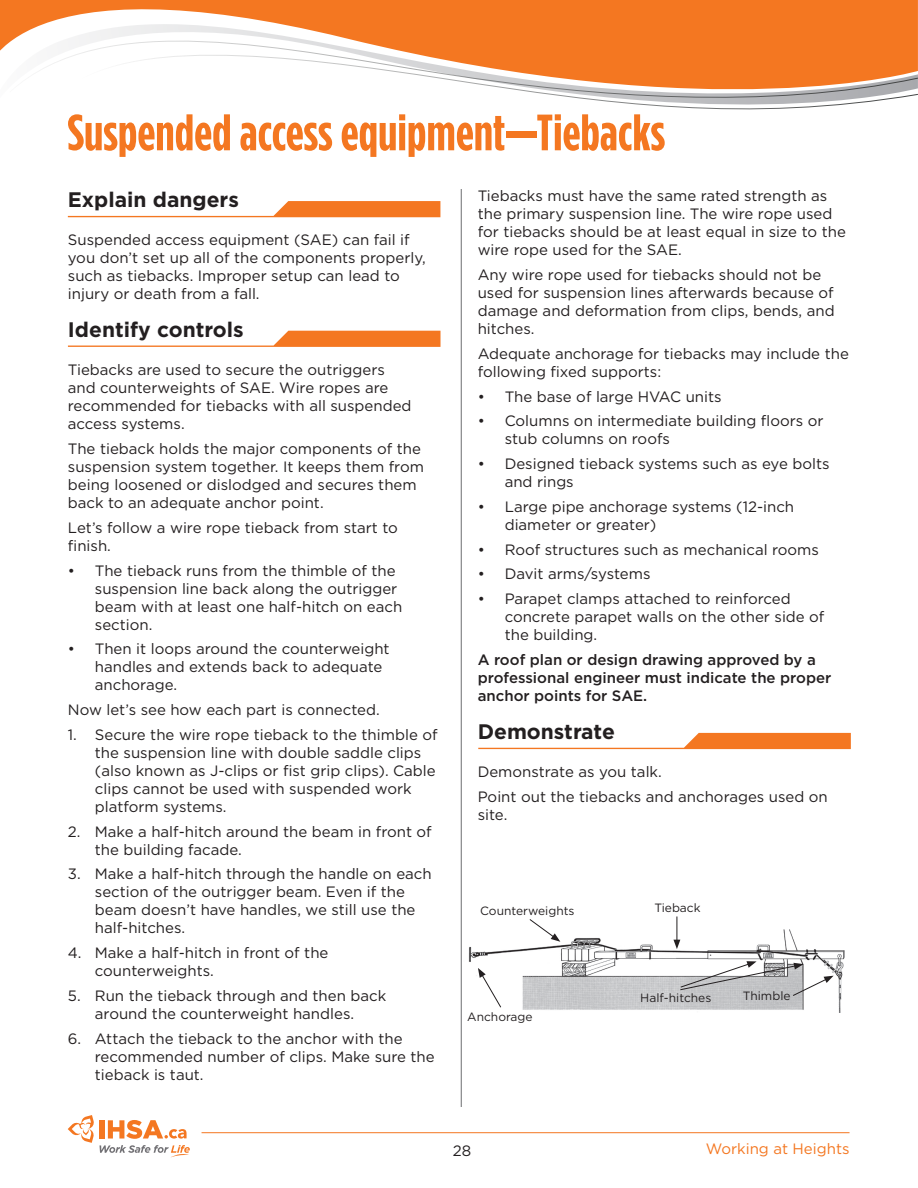
<style>
.page{position:relative;width:918px;height:1188px;background:#fff}
.page>*{position:absolute;margin:0;border:0;box-sizing:border-box;transform-origin:0 0}
.t1{font:700 51px "Gotham Condensed";color:#f47721}
.t2{font:700 21px "Gotham";color:#231f20}
.t3{font:15px/18px "Gotham";color:#231f20}
.t4{font:500 15px/18px "Gotham";color:#231f20}
.t5{font:15px "Gotham";color:#f47721}
.t6{font:12px "Gotham";color:#231f20}
</style>
<div class="page">
<svg style="left:0;top:0;width:918px;height:51px;fill:#f47721"></svg>
<svg style="left:8px;top:39px;width:910px;height:30px"></svg>
<svg style="left:53px;top:53px;width:865px;height:57px"></svg>
<hr style="left:461px;top:189px;width:1px;height:918px;background:#6c6d70">
<hr style="left:202px;top:1132px;width:648px;height:1px;background:#f47721">
<svg style="left:68px;top:1115px;width:26px;height:28px"></svg>
<div style="left:99px;top:1120px;width:6px;height:19px;background:#f47721"></div>
<svg style="left:100px;top:1145px;width:90px;height:13px"></svg>
<svg style="left:108px;top:1120px;width:79px;height:19px"></svg>
<img style="left:468px;top:929px;width:377px;height:84px">
<svg style="left:478px;top:733px;width:373px;height:16px"></svg>
<svg style="left:68px;top:201px;width:372px;height:16px"></svg>
<svg style="left:68px;top:331px;width:373px;height:16px"></svg>
<svg style="left:478px;top:968px;width:24px;height:40px"></svg>
<svg style="left:529px;top:919px;width:31px;height:23px"></svg>
<svg style="left:673px;top:916px;width:7px;height:33px"></svg>
<svg style="left:680px;top:961px;width:154px;height:36px"></svg>
<p class="t1" style="left:67px;top:103px;width:599px">Suspended access equipment—Tiebacks</p>
<p class="t3" style="left:478px;top:187px;width:370px">Tiebacks must have the same rated strength as the primary suspension line. The wire rope used for tiebacks should be at least equal in size to the wire rope used for the SAE.</p>
<p class="t3" style="left:478px;top:266px;width:358px">Any wire rope used for tiebacks should not be used for suspension lines afterwards because of damage and deformation from clips, bends, and hitches.</p>
<p class="t3" style="left:478px;top:345px;width:373px">Adequate anchorage for tiebacks may include the following fixed supports:</p>
<p class="t3" style="left:478px;top:387px;width:245px">• The base of large HVAC units</p>
<p class="t3" style="left:505px;top:412px;width:320px;text-indent:-27px">• Columns on intermediate building floors or stub columns on roofs</p>
<p class="t3" style="left:505px;top:455px;width:326px;text-indent:-27px">• Designed tieback systems such as eye bolts and rings</p>
<p class="t3" style="left:505px;top:498px;width:291px;text-indent:-27px">• Large pipe anchorage systems (12-inch diameter or greater)</p>
<p class="t3" style="left:478px;top:540px;width:343px">• Roof structures such as mechanical rooms</p>
<p class="t3" style="left:478px;top:565px;width:174px">• Davit arms/systems</p>
<p class="t3" style="left:505px;top:590px;width:321px;text-indent:-27px">• Parapet clamps attached to reinforced concrete parapet walls on the other side of the building.</p>
<p class="t4" style="left:478px;top:650px;width:355px">A roof plan or design drawing approved by a professional engineer must indicate the proper anchor points for SAE.</p>
<p class="t2" style="left:478px;top:718px;width:139px">Demonstrate</p>
<p class="t3" style="left:478px;top:763px;width:186px">Demonstrate as you talk.</p>
<p class="t3" style="left:478px;top:788px;width:352px">Point out the tiebacks and anchorages used on site.</p>
<p class="t2" style="left:68px;top:185px;width:173px">Explain dangers</p>
<p class="t3" style="left:68px;top:230px;width:359px">Suspended access equipment (SAE) can fail if you don’t set up all of the components properly, such as tiebacks. Improper setup can lead to injury or death from a fall.</p>
<p class="t2" style="left:68px;top:316px;width:177px">Identify controls</p>
<p class="t3" style="left:68px;top:361px;width:345px">Tiebacks are used to secure the outriggers and counterweights of SAE. Wire ropes are recommended for tiebacks with all suspended access systems.</p>
<p class="t3" style="left:68px;top:440px;width:358px">The tieback holds the major components of the suspension system together. It keeps them from being loosened or dislodged and secures them back to an adequate anchor point.</p>
<p class="t3" style="left:68px;top:518px;width:332px">Let’s follow a wire rope tieback from start to finish.</p>
<p class="t3" style="left:95px;top:561px;width:309px;text-indent:-27px">• The tieback runs from the thimble of the suspension line back along the outrigger beam with at least one half-hitch on each section.</p>
<p class="t3" style="left:95px;top:640px;width:296px;text-indent:-27px">• Then it loops around the counterweight handles and extends back to adequate anchorage.</p>
<p class="t3" style="left:68px;top:701px;width:313px">Now let’s see how each part is connected.</p>
<p class="t3" style="left:95px;top:725px;width:344px;text-indent:-27px">1. Secure the wire rope tieback to the thimble of the suspension line with double saddle clips (also known as J-clips or fist grip clips). Cable clips cannot be used with suspended work platform systems.</p>
<p class="t3" style="left:95px;top:822px;width:338px;text-indent:-27px">2. Make a half-hitch around the beam in front of the building facade.</p>
<p class="t3" style="left:95px;top:865px;width:338px;text-indent:-27px">3. Make a half-hitch through the handle on each section of the outrigger beam. Even if the beam doesn’t have handles, we still use the half-hitches.</p>
<p class="t3" style="left:95px;top:944px;width:235px;text-indent:-27px">4. Make a half-hitch in front of the counterweights.</p>
<p class="t3" style="left:68px;top:986px;width:320px;text-align:center">5. Run the tieback through and then back around the counterweight handles.</p>
<p class="t3" style="left:95px;top:1029px;width:341px;text-indent:-27px">6. Attach the tieback to the anchor with the recommended number of clips. Make sure the tieback is taut.</p>
<p class="t6" style="left:480px;top:904px;width:96px">Counterweights</p>
<p class="t6" style="left:654px;top:901px;width:48px">Tieback</p>
<p class="t6" style="left:640px;top:990px;width:73px">Half-hitches</p>
<p class="t6" style="left:743px;top:988px;width:49px">Thimble</p>
<p class="t6" style="left:467px;top:1010px;width:67px">Anchorage</p>
<p class="t3" style="left:453px;top:1141px;width:20px">28</p>
<p class="t5" style="left:706px;top:1140px;width:145px">Working at Heights</p>
</div>
